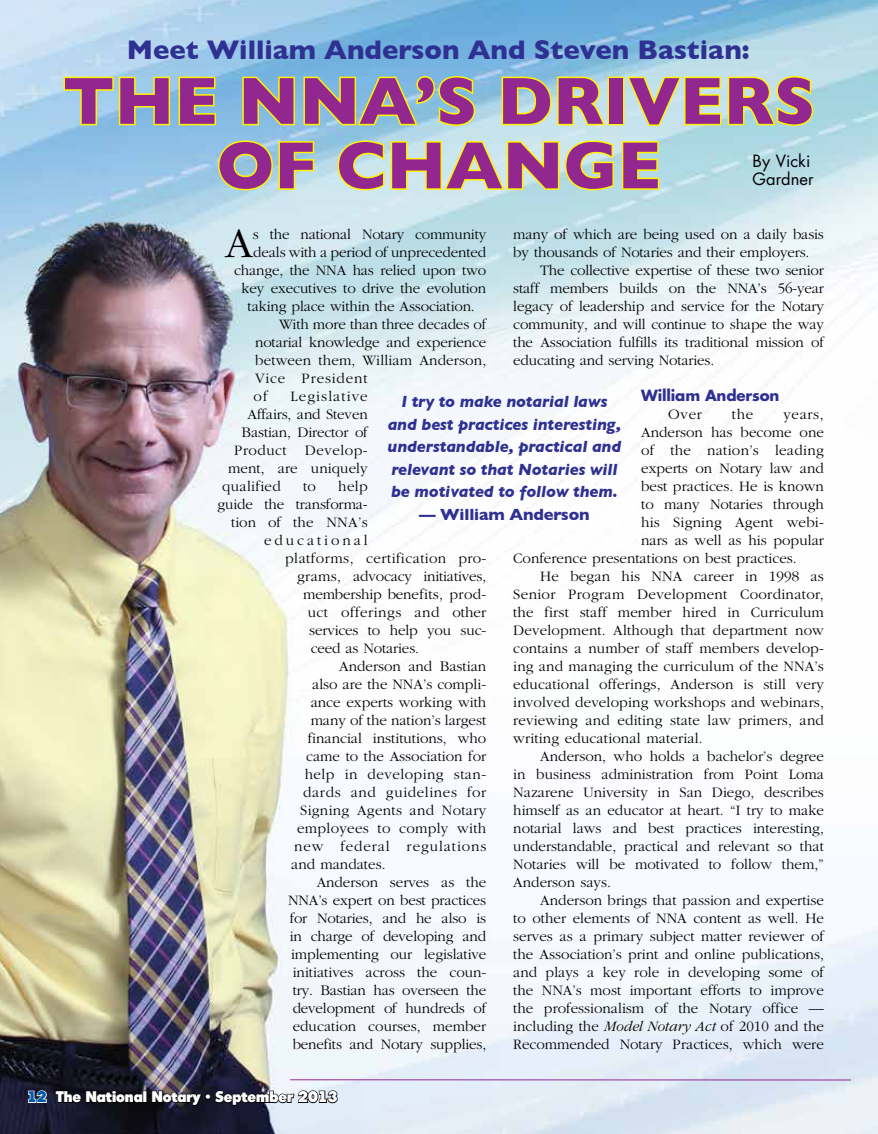
<style>
.page{position:relative;width:878px;height:1134px;background:#fff}
.page>*{position:absolute;margin:0;border:0;box-sizing:border-box;transform-origin:0 0}
.t1{font:700 67.5px/64.5px "Gill Sans";color:#92278f;text-align:center}
.t2{font:300 43.95px "Garamond";color:#000}
.t3{font:700 27.45px "Gill Sans";color:#2e3092}
.t4{font:italic 700 16.5px/22.5px "Gill Sans";letter-spacing:-.01em;color:#2e3092;text-align:center}
.t5{font:700 16.5px "Gill Sans";letter-spacing:-.01em;color:#2e3092}
.t6{font:16.5px/18px "Futura";color:#000}
.t7{font:300 15px "Garamond";color:#000}
.t8{font:300 15px "Garamond";letter-spacing:.02em;color:#000}
.t9{font:300 15px "Garamond";letter-spacing:.03em;color:#000}
.t10{font:800 15px "Migra";color:#fff}
.t11{font:300 15px "Garamond";letter-spacing:.04em;color:#000}
.t12{font:300 15px "Garamond";letter-spacing:.06em;color:#000}
.t13{font:300 15px "Garamond";letter-spacing:.035em;color:#000}
.t14{font:700 15px "Futura";letter-spacing:-.01em;color:#2e3092}
.t15{font:300 15px "Garamond";letter-spacing:.055em;color:#000}
.t16{font:300 15px "Garamond";letter-spacing:.07em;color:#000}
.t17{font:300 15px "Garamond";letter-spacing:.195em;color:#000}
.s1{font-style:italic}
.s2{color:#005baa}
</style>
<div class="page">
<img style="left:0;top:0;width:878px;height:1134px">
<svg style="left:27px;top:1089px;width:22px;height:15px"></svg>
<svg style="left:55px;top:1062px;width:284px;height:59px;background:#4d4f5b"></svg>
<svg style="left:62px;top:75px;width:155px;height:52px;background:#afcfac"></svg>
<svg style="left:241px;top:75px;width:55px;height:52px;background:#a3c7a3"></svg>
<svg style="left:302px;top:74px;width:175px;height:54px;background:#a6cbaa"></svg>
<svg style="left:500px;top:75px;width:107px;height:53px;background:#c7deab"></svg>
<div style="left:607px;top:77px;width:17px;height:48px;border:3px solid #fff200"></div>
<svg style="left:624px;top:74px;width:191px;height:54px;background:#cee3ac"></svg>
<svg style="left:216px;top:139px;width:100px;height:53px;background:#b9d5ae"></svg>
<svg style="left:336px;top:139px;width:324px;height:53px;background:#d3e6ae"></svg>
<hr style="left:290px;top:1079px;width:561px;height:1px;background:#92278f">
<h3 class="t3" style="left:127px;top:34px;width:624px">Meet William Anderson And Steven Bastian:</h3>
<h1 class="t1" style="left:63px;top:68px;width:754px">THE NNA’S DRIVERS<br>OF CHANGE</h1>
<p class="t6" style="left:752px;top:152px;width:62px">By Vicki<br>Gardner</p>
<h2 class="t2" style="left:225px;top:220px;width:30px">A</h2>
<p class="t7" style="left:253px;top:226px;width:235px">s the national Notary community</p>
<p class="t7" style="left:513px;top:227px;width:312px">many of which are being used on a daily basis</p>
<p class="t7" style="left:513px;top:245px;width:297px">by thousands of Notaries and their employers.</p>
<p class="t7" style="left:540px;top:263px;width:285px">The collective expertise of these two senior</p>
<p class="t7" style="left:513px;top:281px;width:312px">staff members builds on the NNA’s 56-year</p>
<p class="t7" style="left:513px;top:299px;width:312px">legacy of leadership and service for the Notary</p>
<p class="t7" style="left:513px;top:317px;width:312px">community, and will continue to shape the way</p>
<p class="t7" style="left:513px;top:335px;width:312px">the Association fulfills its traditional mission of</p>
<p class="t7" style="left:513px;top:353px;width:202px">educating and serving Notaries.</p>
<p class="t14" style="left:641px;top:385px;width:140px">William Anderson</p>
<p class="t7" style="left:668px;top:407px;width:35px">Over</p>
<p class="t7" style="left:732px;top:407px;width:23px">the</p>
<p class="t7" style="left:783px;top:407px;width:42px">years,</p>
<p class="t7" style="left:641px;top:425px;width:184px">Anderson has become one</p>
<p class="t8" style="left:641px;top:443px;width:184px">of the nation’s leading</p>
<p class="t7" style="left:641px;top:461px;width:184px">experts on Notary law and</p>
<p class="t7" style="left:641px;top:479px;width:184px">best practices. He is known</p>
<p class="t7" style="left:641px;top:497px;width:184px">to many Notaries through</p>
<p class="t7" style="left:641px;top:515px;width:184px">his Signing Agent webi-</p>
<p class="t7" style="left:641px;top:533px;width:184px">nars as well as his popular</p>
<p class="t7" style="left:513px;top:551px;width:285px">Conference presentations on best practices.</p>
<p class="t7" style="left:540px;top:569px;width:285px">He began his NNA career in 1998 as</p>
<p class="t8" style="left:513px;top:587px;width:312px">Senior Program Development Coordinator,</p>
<p class="t7" style="left:513px;top:605px;width:312px">the first staff member hired in Curriculum</p>
<p class="t7" style="left:513px;top:623px;width:312px">Development. Although that department now</p>
<p class="t7" style="left:513px;top:641px;width:312px">contains a number of staff members develop-</p>
<p class="t7" style="left:513px;top:659px;width:312px">ing and managing the curriculum of the NNA’s</p>
<p class="t7" style="left:513px;top:677px;width:312px">educational offerings, Anderson is still very</p>
<p class="t7" style="left:513px;top:695px;width:312px">involved developing workshops and webinars,</p>
<p class="t7" style="left:513px;top:713px;width:312px">reviewing and editing state law primers, and</p>
<p class="t7" style="left:513px;top:731px;width:191px">writing educational material.</p>
<p class="t7" style="left:540px;top:749px;width:285px">Anderson, who holds a bachelor’s degree</p>
<p class="t7" style="left:513px;top:767px;width:312px">in business administration from Point Loma</p>
<p class="t7" style="left:513px;top:785px;width:312px">Nazarene University in San Diego, describes</p>
<p class="t7" style="left:513px;top:803px;width:312px">himself as an educator at heart. “I try to make</p>
<p class="t7" style="left:513px;top:821px;width:312px">notarial laws and best practices interesting,</p>
<p class="t7" style="left:513px;top:839px;width:312px">understandable, practical and relevant so that</p>
<p class="t7" style="left:513px;top:857px;width:312px">Notaries will be motivated to follow them,”</p>
<p class="t7" style="left:513px;top:875px;width:99px">Anderson says.</p>
<p class="t7" style="left:540px;top:893px;width:285px">Anderson brings that passion and expertise</p>
<p class="t7" style="left:513px;top:911px;width:312px">to other elements of NNA content as well. He</p>
<p class="t7" style="left:513px;top:929px;width:312px">serves as a primary subject matter reviewer of</p>
<p class="t7" style="left:513px;top:947px;width:312px">the Association’s print and online publications,</p>
<p class="t7" style="left:513px;top:965px;width:312px">and plays a key role in developing some of</p>
<p class="t7" style="left:513px;top:983px;width:312px">the NNA’s most important efforts to improve</p>
<p class="t7" style="left:513px;top:1001px;width:312px">the professionalism of the Notary office —</p>
<p class="t7" style="left:513px;top:1019px;width:312px">including the <span class="s1">Model Notary Act</span> of 2010 and the</p>
<p class="t7" style="left:513px;top:1037px;width:312px">Recommended Notary Practices, which were</p>
<p class="t7" style="left:253px;top:244px;width:234px">deals with a period of unprecedented</p>
<p class="t7" style="left:234px;top:262px;width:253px">change, the NNA has relied upon two</p>
<p class="t7" style="left:242px;top:280px;width:246px">key executives to drive the evolution</p>
<p class="t7" style="left:248px;top:298px;width:229px">taking place within the Association.</p>
<p class="t7" style="left:279px;top:316px;width:208px">With more than three decades of</p>
<p class="t7" style="left:255px;top:334px;width:233px">notarial knowledge and experience</p>
<p class="t7" style="left:255px;top:352px;width:233px">between them, William Anderson,</p>
<p class="t15" style="left:255px;top:370px;width:114px">Vice President</p>
<p class="t7" style="left:254px;top:388px;width:15px">of</p>
<p class="t16" style="left:290px;top:388px;width:79px">Legislative</p>
<p class="t7" style="left:248px;top:406px;width:122px">Affairs, and Steven</p>
<p class="t7" style="left:242px;top:424px;width:128px">Bastian, Director of</p>
<p class="t9" style="left:234px;top:442px;width:135px">Product Develop-</p>
<p class="t7" style="left:228px;top:460px;width:141px">ment, are uniquely</p>
<p class="t8" style="left:222px;top:478px;width:60px">qualified</p>
<p class="t7" style="left:303px;top:478px;width:14px">to</p>
<p class="t7" style="left:338px;top:478px;width:31px">help</p>
<p class="t7" style="left:218px;top:496px;width:152px">guide the transforma-</p>
<p class="t7" style="left:231px;top:514px;width:138px">tion of the NNA’s</p>
<p class="t17" style="left:264px;top:532px;width:105px">educational</p>
<p class="t9" style="left:285px;top:551px;width:203px">platforms, certification pro-</p>
<p class="t7" style="left:297px;top:569px;width:190px">grams, advocacy initiatives,</p>
<p class="t7" style="left:303px;top:587px;width:185px">membership benefits, prod-</p>
<p class="t13" style="left:308px;top:605px;width:180px">uct offerings and other</p>
<p class="t7" style="left:309px;top:623px;width:178px">services to help you suc-</p>
<p class="t7" style="left:311px;top:641px;width:110px">ceed as Notaries.</p>
<p class="t7" style="left:339px;top:659px;width:148px">Anderson and Bastian</p>
<p class="t7" style="left:312px;top:677px;width:175px">also are the NNA’s compli-</p>
<p class="t7" style="left:311px;top:695px;width:177px">ance experts working with</p>
<p class="t7" style="left:311px;top:713px;width:177px">many of the nation’s largest</p>
<p class="t7" style="left:308px;top:731px;width:180px">financial institutions, who</p>
<p class="t7" style="left:306px;top:749px;width:182px">came to the Association for</p>
<p class="t9" style="left:305px;top:767px;width:183px">help in developing stan-</p>
<p class="t11" style="left:303px;top:785px;width:185px">dards and guidelines for</p>
<p class="t8" style="left:300px;top:803px;width:188px">Signing Agents and Notary</p>
<p class="t8" style="left:297px;top:821px;width:191px">employees to comply with</p>
<p class="t12" style="left:294px;top:839px;width:194px">new federal regulations</p>
<p class="t7" style="left:291px;top:857px;width:96px">and mandates.</p>
<p class="t7" style="left:317px;top:875px;width:171px">Anderson serves as the</p>
<p class="t7" style="left:288px;top:893px;width:200px">NNA’s expert on best practices</p>
<p class="t7" style="left:290px;top:911px;width:198px">for Notaries, and he also is</p>
<p class="t7" style="left:290px;top:929px;width:198px">in charge of developing and</p>
<p class="t7" style="left:291px;top:947px;width:197px">implementing our legislative</p>
<p class="t7" style="left:293px;top:965px;width:195px">initiatives across the coun-</p>
<p class="t7" style="left:293px;top:983px;width:195px">try. Bastian has overseen the</p>
<p class="t7" style="left:293px;top:1001px;width:195px">development of hundreds of</p>
<p class="t7" style="left:293px;top:1019px;width:195px">education courses, member</p>
<p class="t7" style="left:293px;top:1037px;width:195px">benefits and Notary supplies,</p>
<p class="t4" style="left:387px;top:390px;width:235px">I try to make notarial laws and best practices interesting, understandable, practical and relevant so that Notaries will be motivated to follow them.</p>
<p class="t5" style="left:419px;top:504px;width:172px">— William Anderson</p>
<p class="t10" style="left:27px;top:1088px;width:312px"><span class="s2">12</span> The National Notary • September 2013</p>
</div>
